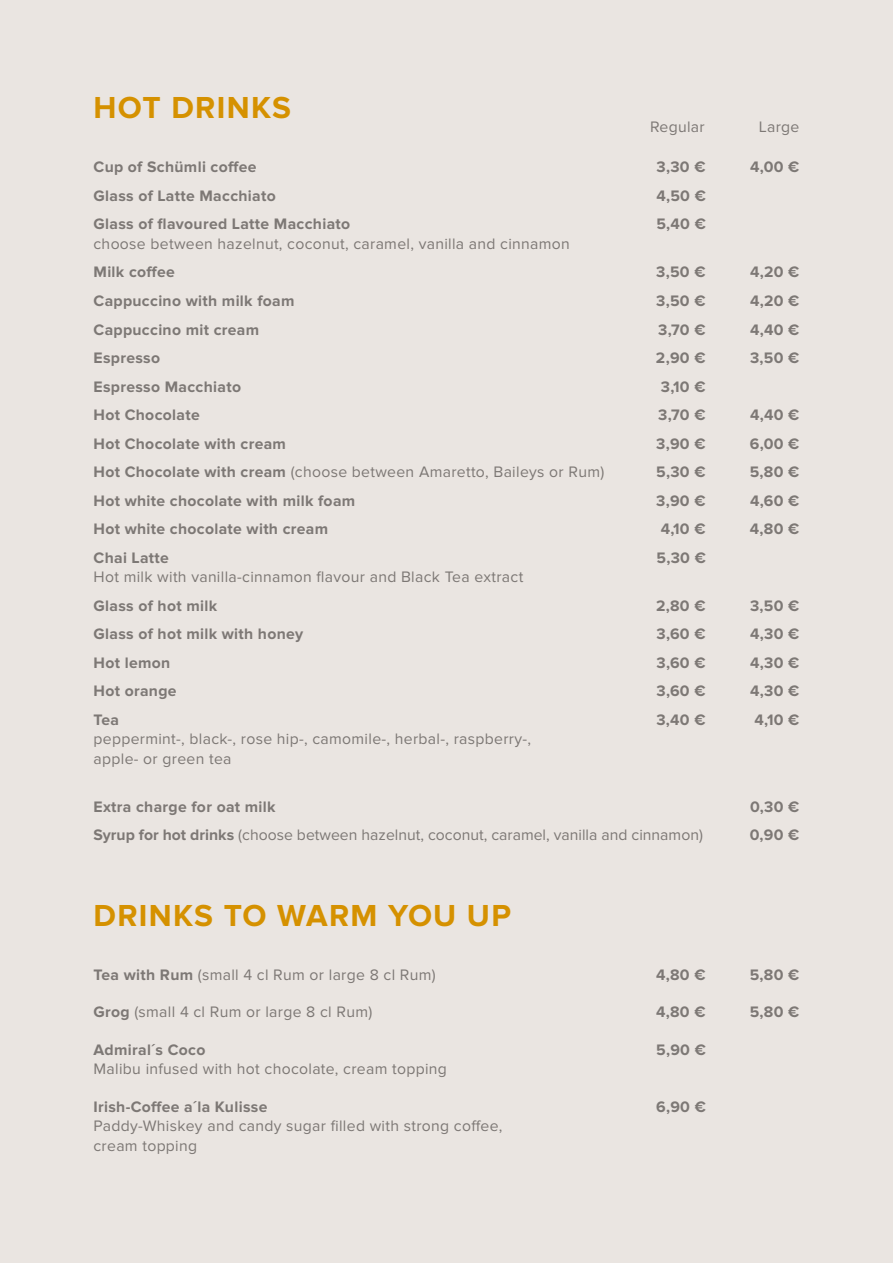
<style>
.page{position:relative;width:893px;height:1263px;background:#eae5e1}
.page>*{position:absolute;margin:0;border:0;box-sizing:border-box;transform-origin:0 0}
.t1{font:700 31.5px "Proxima Nova";letter-spacing:.04em;color:#d59100}
.t2{font:700 15.75px "Proxima Nova";letter-spacing:.02em;color:#7d7875}
.t3{font:15.75px/19.5px "Proxima Nova";letter-spacing:.02em;color:#7d7875}
.t4{font:15.75px "Proxima Nova";color:#7d7875}
.s1{font-weight:700}
</style>
<div class="page">
<h1 class="t1" style="left:94px;top:90px;width:199px">HOT DRINKS</h1>
<p class="t3" style="left:650px;top:117px;width:56px">Regular</p>
<p class="t3" style="left:759px;top:117px;width:42px">Large</p>
<p class="t2" style="left:94px;top:158px;width:164px">Cup of Schümli coffee</p>
<p class="t2" style="left:656px;top:158px;width:51px">3,30 €</p>
<p class="t2" style="left:750px;top:158px;width:51px">4,00 €</p>
<p class="t2" style="left:94px;top:187px;width:184px">Glass of Latte Macchiato</p>
<p class="t2" style="left:656px;top:187px;width:51px">4,50 €</p>
<p class="t2" style="left:94px;top:215px;width:258px">Glass of flavoured Latte Macchiato</p>
<p class="t2" style="left:656px;top:215px;width:51px">5,40 €</p>
<p class="t3" style="left:94px;top:234px;width:478px">choose between hazelnut, coconut, caramel, vanilla and cinnamon</p>
<p class="t2" style="left:94px;top:263px;width:83px">Milk coffee</p>
<p class="t2" style="left:656px;top:263px;width:51px">3,50 €</p>
<p class="t2" style="left:750px;top:263px;width:51px">4,20 €</p>
<p class="t2" style="left:94px;top:292px;width:202px">Cappuccino with milk foam</p>
<p class="t2" style="left:656px;top:292px;width:51px">3,50 €</p>
<p class="t2" style="left:750px;top:292px;width:51px">4,20 €</p>
<p class="t2" style="left:94px;top:320px;width:167px">Cappuccino mit cream</p>
<p class="t2" style="left:658px;top:320px;width:49px">3,70 €</p>
<p class="t2" style="left:750px;top:320px;width:51px">4,40 €</p>
<p class="t2" style="left:94px;top:349px;width:68px">Espresso</p>
<p class="t2" style="left:656px;top:349px;width:51px">2,90 €</p>
<p class="t2" style="left:750px;top:349px;width:51px">3,50 €</p>
<p class="t2" style="left:94px;top:377px;width:149px">Espresso Macchiato</p>
<p class="t2" style="left:661px;top:377px;width:46px">3,10 €</p>
<p class="t2" style="left:94px;top:406px;width:108px">Hot Chocolate</p>
<p class="t2" style="left:658px;top:406px;width:49px">3,70 €</p>
<p class="t2" style="left:750px;top:406px;width:51px">4,40 €</p>
<p class="t2" style="left:94px;top:434px;width:194px">Hot Chocolate with cream</p>
<p class="t2" style="left:656px;top:434px;width:51px">3,90 €</p>
<p class="t2" style="left:750px;top:434px;width:51px">6,00 €</p>
<p class="t3" style="left:94px;top:462px;width:512px"><span class="s1">Hot Chocolate with cream</span> (choose between Amaretto, Baileys or Rum)</p>
<p class="t2" style="left:656px;top:463px;width:51px">5,30 €</p>
<p class="t2" style="left:750px;top:463px;width:51px">5,80 €</p>
<p class="t2" style="left:94px;top:491px;width:263px">Hot white chocolate with milk foam</p>
<p class="t2" style="left:656px;top:491px;width:51px">3,90 €</p>
<p class="t2" style="left:750px;top:491px;width:51px">4,60 €</p>
<p class="t2" style="left:94px;top:520px;width:236px">Hot white chocolate with cream</p>
<p class="t2" style="left:661px;top:520px;width:46px">4,10 €</p>
<p class="t2" style="left:750px;top:520px;width:51px">4,80 €</p>
<p class="t2" style="left:94px;top:548px;width:77px">Chai Latte</p>
<p class="t2" style="left:656px;top:548px;width:51px">5,30 €</p>
<p class="t3" style="left:94px;top:567px;width:431px">Hot milk with vanilla-cinnamon flavour and Black Tea extract</p>
<p class="t2" style="left:94px;top:596px;width:125px">Glass of hot milk</p>
<p class="t2" style="left:656px;top:596px;width:51px">2,80 €</p>
<p class="t2" style="left:750px;top:596px;width:51px">3,50 €</p>
<p class="t2" style="left:94px;top:625px;width:211px">Glass of hot milk with honey</p>
<p class="t2" style="left:656px;top:625px;width:51px">3,60 €</p>
<p class="t2" style="left:750px;top:625px;width:51px">4,30 €</p>
<p class="t2" style="left:94px;top:653px;width:78px">Hot lemon</p>
<p class="t2" style="left:656px;top:653px;width:51px">3,60 €</p>
<p class="t2" style="left:750px;top:653px;width:51px">4,30 €</p>
<p class="t2" style="left:94px;top:682px;width:85px">Hot orange</p>
<p class="t2" style="left:656px;top:682px;width:51px">3,60 €</p>
<p class="t2" style="left:750px;top:682px;width:51px">4,30 €</p>
<p class="t2" style="left:94px;top:710px;width:27px">Tea</p>
<p class="t2" style="left:656px;top:710px;width:51px">3,40 €</p>
<p class="t2" style="left:754px;top:710px;width:46px">4,10 €</p>
<p class="t3" style="left:94px;top:729px;width:439px">peppermint-, black-, rose hip-, camomile-, herbal-, raspberry-, apple- or green tea</p>
<p class="t2" style="left:94px;top:797px;width:184px">Extra charge for oat milk</p>
<p class="t2" style="left:750px;top:797px;width:51px">0,30 €</p>
<p class="t4" style="left:94px;top:826px;width:611px"><span class="s1">Syrup for hot drinks</span> (choose between hazelnut, coconut, caramel, vanilla and cinnamon)</p>
<p class="t2" style="left:750px;top:826px;width:51px">0,90 €</p>
<h1 class="t1" style="left:94px;top:897px;width:419px">DRINKS TO WARM YOU UP</h1>
<p class="t3" style="left:94px;top:965px;width:344px"><span class="s1">Tea with Rum</span> (small 4 cl Rum or large 8 cl Rum)</p>
<p class="t2" style="left:656px;top:965px;width:51px">4,80 €</p>
<p class="t2" style="left:750px;top:965px;width:51px">5,80 €</p>
<p class="t3" style="left:94px;top:1002px;width:280px"><span class="s1">Grog</span> (small 4 cl Rum or large 8 cl Rum)</p>
<p class="t2" style="left:656px;top:1003px;width:51px">4,80 €</p>
<p class="t2" style="left:750px;top:1003px;width:51px">5,80 €</p>
<p class="t2" style="left:94px;top:1040px;width:113px">Admiral´s Coco</p>
<p class="t2" style="left:656px;top:1040px;width:51px">5,90 €</p>
<p class="t3" style="left:94px;top:1059px;width:355px">Malibu infused with hot chocolate, cream topping</p>
<p class="t2" style="left:94px;top:1097px;width:175px">Irish-Coffee a´la Kulisse</p>
<p class="t2" style="left:656px;top:1097px;width:51px">6,90 €</p>
<p class="t3" style="left:94px;top:1116px;width:410px">Paddy-Whiskey and candy sugar filled with strong coffee, cream topping</p>
</div>
